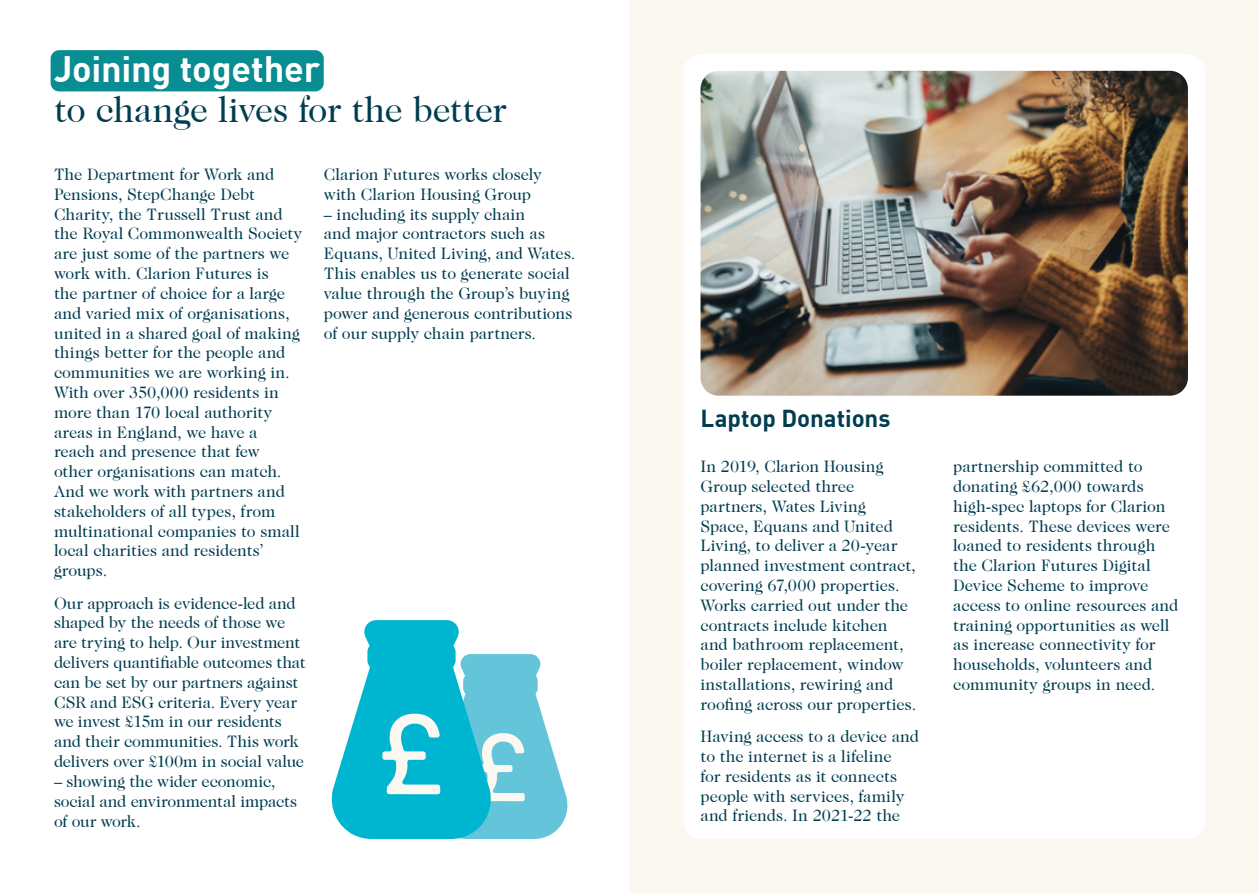
<style>
.page{position:relative;width:1259px;height:893px;background:#fff}
.page>*{position:absolute;margin:0;border:0;box-sizing:border-box;transform-origin:0 0}
.t1{font:36px "Caslon 224 Std";letter-spacing:-.01em;color:#003d50}
.t2{font:700 36px "DINOT";letter-spacing:-.005em;color:#fff}
.t3{font:700 24px "DINOT";letter-spacing:-.005em;color:#003d50}
.t4{font:16.5px/19.8px "Caslon 224 Std";letter-spacing:-.005em;color:#003d50}
</style>
<div class="page">
<div style="left:629px;top:0;width:630px;height:893px;background:#fbf8f2"></div>
<div style="left:51px;top:50px;width:273px;height:41px;background:#078d92;border-radius:9px"></div>
<svg style="left:331px;top:620px;width:237px;height:219px"></svg>
<div style="left:683px;top:54px;width:522px;height:785px;background:#fff;border-radius:18px"></div>
<img style="left:700px;top:71px;width:488px;height:325px">
<h1 class="t2" style="left:54px;top:40px;width:267px">Joining together</h1>
<h1 class="t1" style="left:54px;top:89px;width:454px">to change lives for the better</h1>
<p class="t4" style="left:54px;top:164px;width:250px">The Department for Work and<br>Pensions, StepChange Debt<br>Charity, the Trussell Trust and the Royal Commonwealth Society are just some of the partners we work with. Clarion Futures is<br>the partner of choice for a large and varied mix of organisations, united in a shared goal of making things better for the people and communities we are working in.<br>With over 350,000 residents in more than 170 local authority areas in England, we have a reach and presence that few other organisations can match.<br>And we work with partners and stakeholders of all types, from multinational companies to small local charities and residents’ groups.</p>
<p class="t4" style="left:54px;top:593px;width:248px">Our approach is evidence-led and shaped by the needs of those we are trying to help. Our investment</p>
<p class="t4" style="left:54px;top:652px;width:253px">delivers quantifiable outcomes that</p>
<p class="t4" style="left:54px;top:672px;width:252px">can be set by our partners against<br>CSR and ESG criteria. Every year we invest £15m in our residents and their communities. This work delivers over £100m in social value</p>
<p class="t4" style="left:54px;top:771px;width:245px">– showing the wider economic, social and environmental impacts of our work.</p>
<p class="t4" style="left:324px;top:164px;width:220px">Clarion Futures works closely with Clarion Housing Group</p>
<p class="t4" style="left:324px;top:204px;width:253px">– including its supply chain<br>and major contractors such as<br>Equans, United Living, and Wates.<br>This enables us to generate social value through the Group’s buying power and generous contributions of our supply chain partners.</p>
<p class="t3" style="left:700px;top:399px;width:191px">Laptop Donations</p>
<p class="t4" style="left:700px;top:456px;width:217px">In 2019, Clarion Housing<br>Group selected three partners, Wates Living<br>Space, Equans and United<br>Living, to deliver a 20-year planned investment contract, covering 67,000 properties.<br>Works carried out under the contracts include kitchen and bathroom replacement, boiler replacement, window installations, rewiring and roofing across our properties.</p>
<p class="t4" style="left:700px;top:727px;width:220px">Having access to a device and to the internet is a lifeline<br>for residents as it connects people with services, family and friends. In 2021-22 the</p>
<p class="t4" style="left:953px;top:456px;width:226px">partnership committed to donating £62,000 towards high-spec laptops for Clarion residents. These devices were loaned to residents through the Clarion Futures Digital<br>Device Scheme to improve access to online resources and training opportunities as well as increase connectivity for households, volunteers and community groups in need.</p>
</div>
